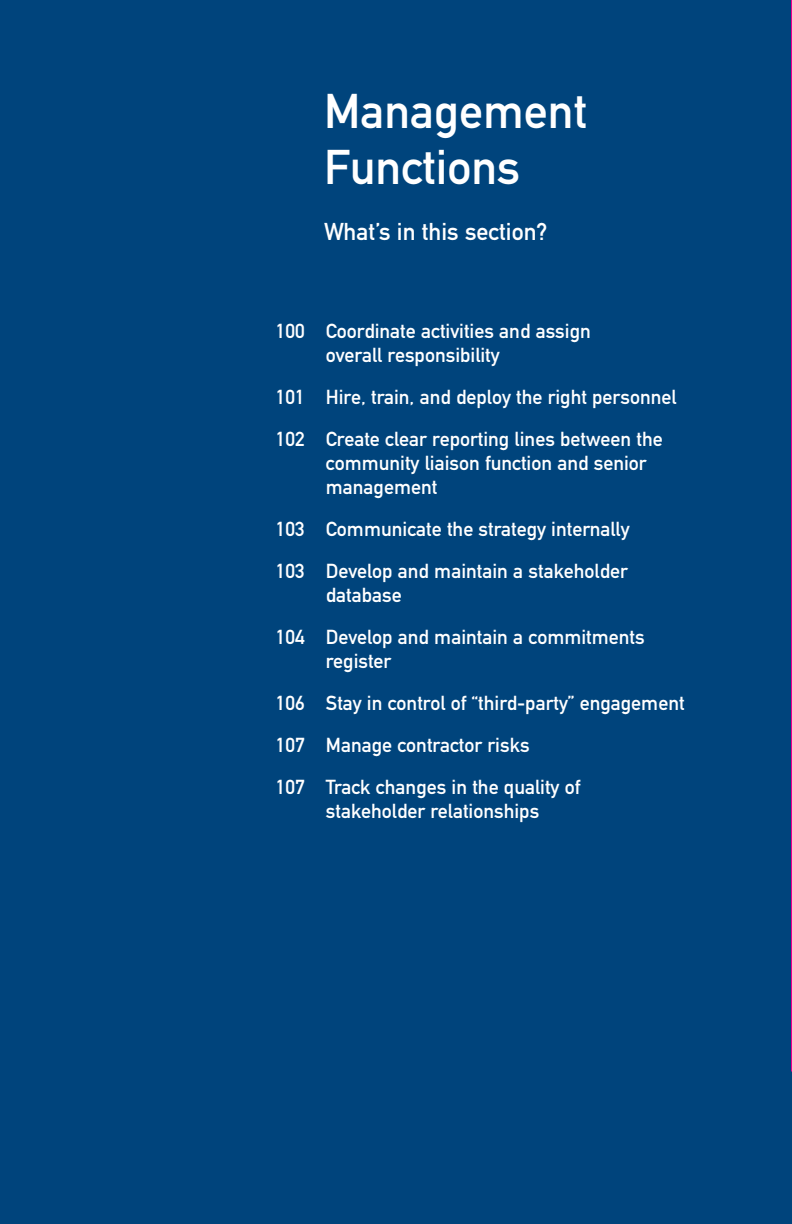
<style>
.page{position:relative;width:792px;height:1224px;background:#00447c}
.page>*{position:absolute;margin:0;border:0;box-sizing:border-box;transform-origin:0 0}
.t1{font:48px/56px "DIN Mittelschrift";color:#fff}
.t2{font:24px "DIN Mittelschrift";color:#fff}
.t3{font:20px/42px "DIN Mittelschrift";color:#fff}
</style>
<div class="page">
<svg style="left:791px;top:0;width:1px;height:1072px"></svg>
<h1 class="t1" style="left:324px;top:88px;width:265px">Management<br>Functions</h1>
<p class="t2" style="left:324px;top:223px;width:225px">What’s in this section?</p>
<p class="t3" style="left:276px;top:312px;width:30px">100</p>
<p class="t3" style="left:276px;top:378px;width:30px">101<br>102</p>
<p class="t3" style="left:276px;top:510px;width:30px">103<br>103</p>
<p class="t3" style="left:276px;top:618px;width:30px">104</p>
<p class="t3" style="left:276px;top:684px;width:30px;text-align:justify">106<br>107<br>107</p>
<p class="t3" style="left:326px;top:321px;width:266px;line-height:24px">Coordinate activities and assign overall responsibility</p>
<p class="t3" style="left:326px;top:378px;width:352px">Hire, train, and deploy the right personnel<br>Create clear reporting lines between the</p>
<p class="t3" style="left:326px;top:453px;width:322px;line-height:24px">community liaison function and senior management</p>
<p class="t3" style="left:326px;top:510px;width:305px">Communicate the strategy internally<br>Develop and maintain a stakeholder</p>
<p class="t3" style="left:326px;top:576px;width:320px">database<br>Develop and maintain a commitments</p>
<p class="t3" style="left:326px;top:642px;width:360px">register<br>Stay in control of “third-party” engagement<br>Manage contractor risks<br>Track changes in the quality of</p>
<p class="t3" style="left:326px;top:792px;width:215px">stakeholder relationships</p>
</div>
